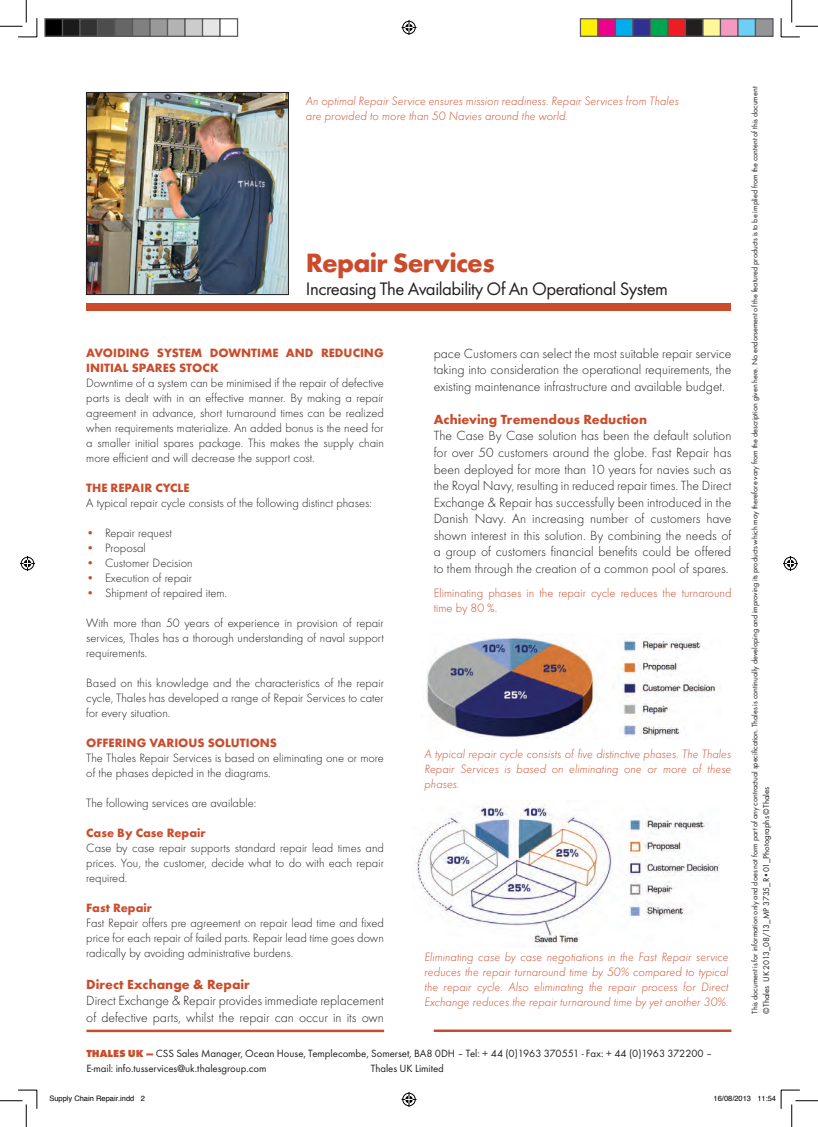
<style>
.page{position:relative;width:818px;height:1127px;background:#fff}
.page>*{position:absolute;margin:0;border:0;box-sizing:border-box;transform-origin:0 0}
.t1{font:700 27.5px "Futura T";letter-spacing:-.025em;color:#ca4c2c}
.t2{font:18.75px "Futura T";letter-spacing:-.025em;color:#231f20}
.t3{font:300 13.75px/16.5px "Futura T";color:#231f20;text-align:justify}
.t4{font:700 13.75px "Futura T";color:#ca4c2c}
.t5{font:300 12.5px/15px "Futura T";color:#231f20;text-align:justify}
.t6{font:italic 300 12.5px/15px "Futura T";color:#ca4c2c;text-align:justify}
.t7{font:700 12.5px/15px "Futura T";color:#ca4c2c}
.t8{font:300 12.5px/15px "Futura T";color:#ca4c2c}
.t9{font:10.88px/14.4px "Futura T";letter-spacing:-.005em;color:#231f20}
.t10{font:8.75px "Futura T";letter-spacing:-.005em;color:#231f20}
.t11{font:8.12px "Futura T";letter-spacing:-.005em;color:#231f20}
.t12{font:7.5px "Helvetica";color:#000}
.s1{color:#ca4c2c}
.s2{font-weight:800;font-size:10.62px;color:#ca4c2c}
</style>
<div class="page">
<img style="left:426px;top:633px;width:291px;height:106px">
<div style="left:86px;top:303px;width:645px;height:7px;background:#ca4c2c"></div>
<img style="left:88px;top:94px;width:199px;height:199px">
<div style="left:86px;top:92px;width:203px;height:203px;border:1px solid #231f20"></div>
<img style="left:415px;top:803px;width:305px;height:144px">
<hr style="left:86px;top:1029px;width:298px;height:2px;background:#ca4c2c">
<hr style="left:434px;top:1029px;width:297px;height:2px;background:#ca4c2c">
<svg style="left:0;top:0;width:38px;height:38px"></svg>
<svg style="left:0;top:1089px;width:38px;height:37px"></svg>
<svg style="left:780px;top:0;width:38px;height:38px"></svg>
<svg style="left:401px;top:20px;width:15px;height:15px"></svg>
<svg style="left:401px;top:1092px;width:15px;height:14px"></svg>
<svg style="left:20px;top:556px;width:15px;height:15px"></svg>
<svg style="left:783px;top:556px;width:15px;height:15px"></svg>
<div style="left:45px;top:19px;width:18px;height:17px;background:#000"></div>
<div style="left:44px;top:18px;width:19px;height:19px;border:1px solid #595959"></div>
<div style="left:63px;top:19px;width:17px;height:17px;background:#1a1a1a"></div>
<div style="left:62px;top:18px;width:19px;height:19px;border:1px solid #595959"></div>
<div style="left:80px;top:19px;width:18px;height:17px;background:#333"></div>
<div style="left:79px;top:18px;width:19px;height:19px;border:1px solid #595959"></div>
<div style="left:98px;top:19px;width:17px;height:17px;background:#4d4d4d"></div>
<div style="left:97px;top:18px;width:19px;height:19px;border:1px solid #595959"></div>
<div style="left:115px;top:19px;width:18px;height:17px;background:#666"></div>
<div style="left:114px;top:18px;width:19px;height:19px;border:1px solid #595959"></div>
<div style="left:133px;top:19px;width:17px;height:17px;background:#808080"></div>
<div style="left:132px;top:18px;width:19px;height:19px;border:1px solid #595959"></div>
<div style="left:150px;top:19px;width:18px;height:17px;background:#999"></div>
<div style="left:149px;top:18px;width:19px;height:19px;border:1px solid #595959"></div>
<div style="left:168px;top:19px;width:17px;height:17px;background:#b3b3b3"></div>
<div style="left:167px;top:18px;width:19px;height:19px;border:1px solid #595959"></div>
<div style="left:185px;top:19px;width:18px;height:17px;background:#ccc"></div>
<div style="left:184px;top:18px;width:19px;height:19px;border:1px solid #595959"></div>
<div style="left:203px;top:19px;width:17px;height:17px;background:#e6e6e6"></div>
<div style="left:202px;top:18px;width:19px;height:19px;border:1px solid #595959"></div>
<div style="left:219px;top:18px;width:19px;height:19px;border:1px solid #595959"></div>
<div style="left:580px;top:19px;width:18px;height:17px;background:#fff101"></div>
<div style="left:580px;top:18px;width:18px;height:19px;border:1px solid #595959"></div>
<div style="left:598px;top:19px;width:17px;height:17px;background:#ed028c"></div>
<div style="left:597px;top:18px;width:19px;height:19px;border:1px solid #595959"></div>
<div style="left:615px;top:19px;width:18px;height:17px;background:#00aeef"></div>
<div style="left:615px;top:18px;width:18px;height:19px;border:1px solid #595959"></div>
<div style="left:633px;top:19px;width:17px;height:17px;background:#2e3092"></div>
<div style="left:632px;top:18px;width:19px;height:19px;border:1px solid #595959"></div>
<div style="left:650px;top:19px;width:18px;height:17px;background:#00a54f"></div>
<div style="left:650px;top:18px;width:18px;height:19px;border:1px solid #595959"></div>
<div style="left:668px;top:19px;width:17px;height:17px;background:#ee1d23"></div>
<div style="left:667px;top:18px;width:19px;height:19px;border:1px solid #595959"></div>
<div style="left:685px;top:19px;width:18px;height:17px;background:#231f20"></div>
<div style="left:685px;top:18px;width:18px;height:19px;border:1px solid #595959"></div>
<div style="left:703px;top:19px;width:17px;height:17px;background:#fff79a"></div>
<div style="left:702px;top:18px;width:19px;height:19px;border:1px solid #595959"></div>
<div style="left:720px;top:19px;width:18px;height:17px;background:#f499c2"></div>
<div style="left:720px;top:18px;width:18px;height:19px;border:1px solid #595959"></div>
<div style="left:738px;top:19px;width:17px;height:17px;background:#6bcff6"></div>
<div style="left:737px;top:18px;width:19px;height:19px;border:1px solid #595959"></div>
<div style="left:755px;top:19px;width:18px;height:17px;background:#939598"></div>
<div style="left:755px;top:18px;width:18px;height:19px;border:1px solid #595959"></div>
<svg style="left:780px;top:1089px;width:38px;height:37px"></svg>
<p class="t6" style="left:306px;top:93px;width:375px">An optimal Repair Service ensures mission readiness. Repair Services from Thales are provided to more than 50 Navies around the world.</p>
<h1 class="t1" style="left:306px;top:246px;width:190px">Repair Services</h1>
<h2 class="t2" style="left:306px;top:277px;width:364px">Increasing The Availability Of An Operational System</h2>
<p class="t7" style="left:86px;top:345px;width:299px">AVOIDING SYSTEM DOWNTIME AND REDUCING<br>INITIAL SPARES STOCK</p>
<p class="t5" style="left:86px;top:375px;width:299px">Downtime of a system can be minimised if the repair of defective parts is dealt with in an effective manner. By making a repair agreement in advance, short turnaround times can be realized when requirements materialize. An added bonus is the need for a smaller initial spares package. This makes the supply chain more efficient and will decrease the support cost.</p>
<p class="t7" style="left:86px;top:480px;width:105px">THE REPAIR CYCLE</p>
<p class="t5" style="left:86px;top:495px;width:287px">A typical repair cycle consists of the following distinct phases:</p>
<p class="t5" style="left:86px;top:525px;width:87px"><span class="s1">•</span> Repair request</p>
<p class="t5" style="left:86px;top:540px;width:61px"><span class="s1">•</span> Proposal</p>
<p class="t5" style="left:86px;top:555px;width:108px"><span class="s1">•</span> Customer Decision</p>
<p class="t5" style="left:86px;top:570px;width:107px"><span class="s1">•</span> Execution of repair</p>
<p class="t5" style="left:86px;top:585px;width:142px"><span class="s1">•</span> Shipment of repaired item.</p>
<p class="t5" style="left:86px;top:615px;width:299px">With more than 50 years of experience in provision of repair services, Thales has a thorough understanding of naval support requirements.</p>
<p class="t5" style="left:86px;top:675px;width:299px">Based on this knowledge and the characteristics of the repair cycle, Thales has developed a range of Repair Services to cater for every situation.</p>
<p class="t7" style="left:86px;top:735px;width:192px">OFFERING VARIOUS SOLUTIONS</p>
<p class="t5" style="left:86px;top:750px;width:299px">The Thales Repair Services is based on eliminating one or more of the phases depicted in the diagrams.</p>
<p class="t5" style="left:86px;top:795px;width:172px">The following services are available:</p>
<p class="t7" style="left:86px;top:825px;width:121px">Case By Case Repair</p>
<p class="t5" style="left:86px;top:840px;width:299px">Case by case repair supports standard repair lead times and prices. You, the customer, decide what to do with each repair required.</p>
<p class="t7" style="left:86px;top:900px;width:67px">Fast Repair</p>
<p class="t5" style="left:86px;top:915px;width:299px">Fast Repair offers pre agreement on repair lead time and fixed price for each repair of failed parts. Repair lead time goes down radically by avoiding administrative burdens.</p>
<p class="t4" style="left:86px;top:975px;width:165px">Direct Exchange &amp; Repair</p>
<p class="t3" style="left:86px;top:992px;width:299px">Direct Exchange &amp; Repair provides immediate replacement of defective parts, whilst the repair can occur in its own</p>
<p class="t3" style="left:434px;top:345px;width:299px">pace Customers can select the most suitable repair service taking into consideration the operational requirements, the existing maintenance infrastructure and available budget.</p>
<p class="t4" style="left:434px;top:411px;width:215px">Achieving Tremendous Reduction</p>
<p class="t3" style="left:434px;top:427px;width:299px">The Case By Case solution has been the default solution for over 50 customers around the globe. Fast Repair has been deployed for more than 10 years for navies such as the Royal Navy, resulting in reduced repair times. The Direct Exchange &amp; Repair has successfully been introduced in the Danish Navy. An increasing number of customers have shown interest in this solution. By combining the needs of a group of customers financial benefits could be offered to them through the creation of a common pool of spares.</p>
<p class="t8" style="left:434px;top:584px;width:299px">Eliminating phases in the repair cycle reduces the turnaround time by 80 %.</p>
<p class="t6" style="left:424px;top:746px;width:308px">A typical repair cycle consists of five distinctive phases. The Thales Repair Services is based on eliminating one or more of these phases.</p>
<p class="t6" style="left:424px;top:948px;width:306px">Eliminating case by case negotiations in the Fast Repair service reduces the repair turnaround time by 50% compared to typical the repair cycle. Also eliminating the repair process for Direct Exchange reduces the repair turnaround time by yet another 30%.</p>
<p class="t9" style="left:86px;top:1046px;width:627px"><span class="s2">THALES uk –</span> CSS Sales Manager, Ocean House, Templecombe, Somerset, BA8 0DH – Tel: + 44 (0)1963 370551 - Fax: + 44 (0)1963 372200 –<br>E-mail: info.tusservices@uk.thalesgroup.com</p>
<p class="t9" style="left:371px;top:1060px;width:75px">Thales UK Limited</p>
<p class="t11" style="left:750px;top:1013px;width:928px;rotate:-90deg">This document is for information only and does not form part of any contractual specification. Thales is continually developing and improving its products which may therefore vary from the description given here. No endorsement of the featured products is to be implied from the content of this document</p>
<p class="t10" style="left:761px;top:1013px;width:228px;rotate:-90deg">©Thales UK 2013_08/13_MP 3735_R•01_Photographs ©Thales</p>
<p class="t12" style="left:49px;top:1092px;width:97px">Supply Chain Repair.indd 2</p>
<p class="t12" style="left:713px;top:1092px;width:64px">16/08/2013 11:54</p>
</div>
